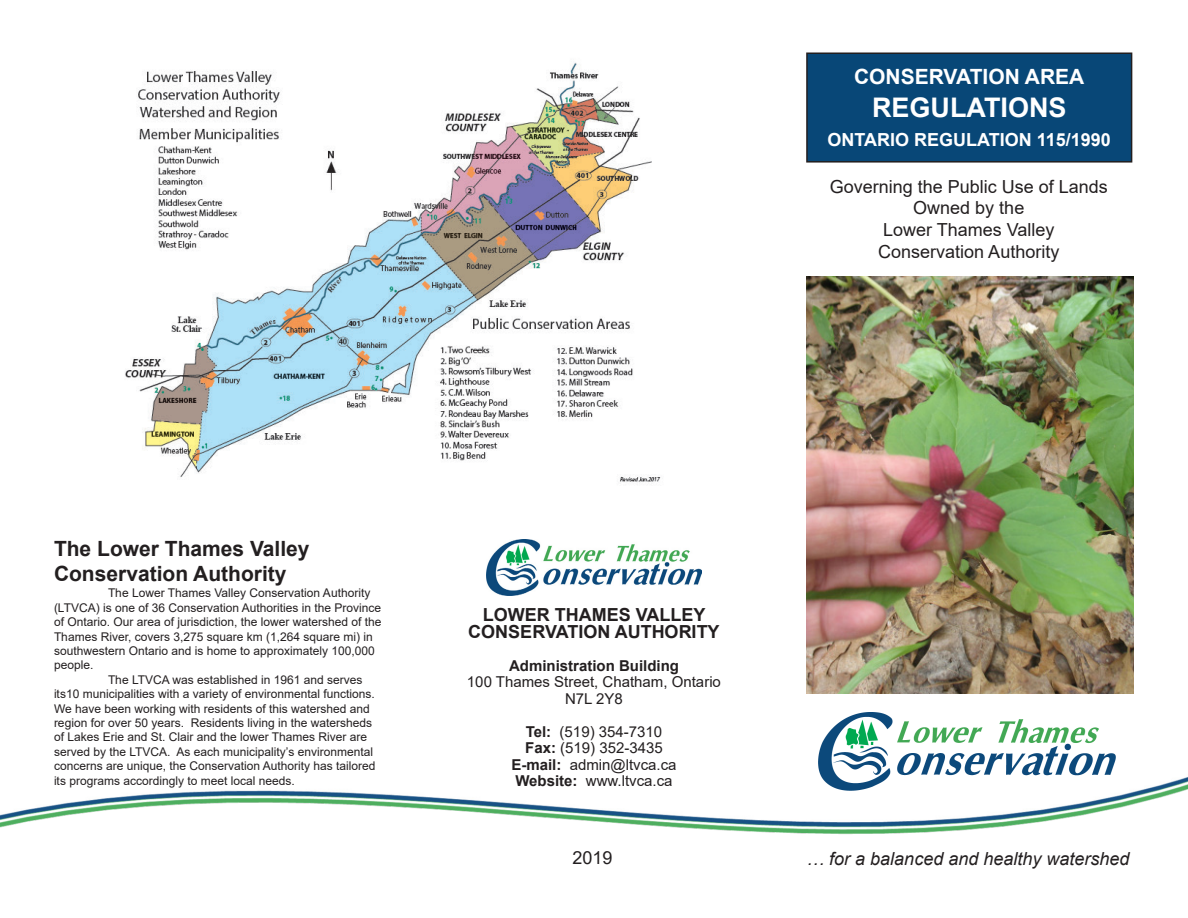
<style>
.page{position:relative;width:1188px;height:918px;background:#fff}
.page>*{position:absolute;margin:0;border:0;box-sizing:border-box;transform-origin:0 0}
.t1{font:700 27px "Arial";color:#fff}
.t2{font:700 21px "Arial";color:#231f20}
.t3{font:700 21px "Arial";color:#fff}
.t4{font:18px "Arial";color:#231f20}
.t5{font:700 18px "Arial";color:#231f20}
.t6{font:italic 18px "Arial";color:#231f20}
.t7{font:700 18px "Arial";color:#fff}
.t8{font:15px "Arial";color:#231f20}
.t9{font:700 15px "Arial";color:#231f20}
.t10{font:12px/14.4px "Arial";color:#231f20}
.s1{font-weight:700}
</style>
<div class="page">
<img style="left:0;top:754px;width:1188px;height:80px">
<img style="left:487px;top:539px;width:214px;height:56px">
<div style="left:807px;top:53px;width:325px;height:109px;background:#084777"></div>
<div style="left:806px;top:52px;width:326px;height:111px;border:2px solid #231f20"></div>
<img style="left:806px;top:276px;width:328px;height:417px">
<img style="left:818px;top:713px;width:297px;height:77px">
<img style="left:125px;top:62px;width:536px;height:420px">
<p class="t3" style="left:854px;top:62px;width:232px">CONSERVATION AREA</p>
<p class="t1" style="left:872px;top:88px;width:196px">REGULATIONS</p>
<p class="t7" style="left:828px;top:127px;width:285px">ONTARIO REGULATION 115/1990</p>
<p class="t4" style="left:830px;top:174px;width:280px">Governing the Public Use of Lands</p>
<p class="t4" style="left:913px;top:196px;width:113px">Owned by the</p>
<p class="t4" style="left:883px;top:217px;width:173px">Lower Thames Valley</p>
<p class="t4" style="left:878px;top:239px;width:183px">Conservation Authority</p>
<p class="t2" style="left:54px;top:534px;width:257px">The Lower Thames Valley</p>
<p class="t2" style="left:54px;top:559px;width:234px">Conservation Authority</p>
<p class="t10" style="left:54px;top:586px;width:329px;text-indent:54px">The Lower Thames Valley Conservation Authority (LTVCA) is one of 36 Conservation Authorities in the Province of Ontario. Our area of jurisdiction, the lower watershed of the Thames River, covers 3,275 square km (1,264 square mi) in southwestern Ontario and is home to approximately 100,000 people.</p>
<p class="t10" style="left:54px;top:672px;width:323px;text-indent:54px">The LTVCA was established in 1961 and serves its10 municipalities with a variety of environmental functions.<br>We have been working with residents of this watershed and region for over 50 years. Residents living in the watersheds of Lakes Erie and St. Clair and the lower Thames River are served by the LTVCA. As each municipality’s environmental concerns are unique, the Conservation Authority has tailored its programs accordingly to meet local needs.</p>
<p class="t5" style="left:483px;top:602px;width:224px">LOWER THAMES VALLEY</p>
<p class="t5" style="left:468px;top:619px;width:253px">CONSERVATION AUTHORITY</p>
<p class="t9" style="left:509px;top:655px;width:172px">Administration Building</p>
<p class="t8" style="left:467px;top:672px;width:256px">100 Thames Street, Chatham, Ontario</p>
<p class="t8" style="left:565px;top:688px;width:59px">N7L 2Y8</p>
<p class="t8" style="left:526px;top:721px;width:138px"><span class="s1">Tel:</span> (519) 354-7310</p>
<p class="t8" style="left:525px;top:738px;width:139px"><span class="s1">Fax:</span> (519) 352-3435</p>
<p class="t8" style="left:511px;top:754px;width:167px"><span class="s1">E-mail:</span> admin@ltvca.ca</p>
<p class="t8" style="left:515px;top:771px;width:159px"><span class="s1">Website:</span> www.ltvca.ca</p>
<p class="t4" style="left:573px;top:846px;width:42px">2019</p>
<p class="t6" style="left:806px;top:847px;width:325px">… for a balanced and healthy watershed</p>
</div>
